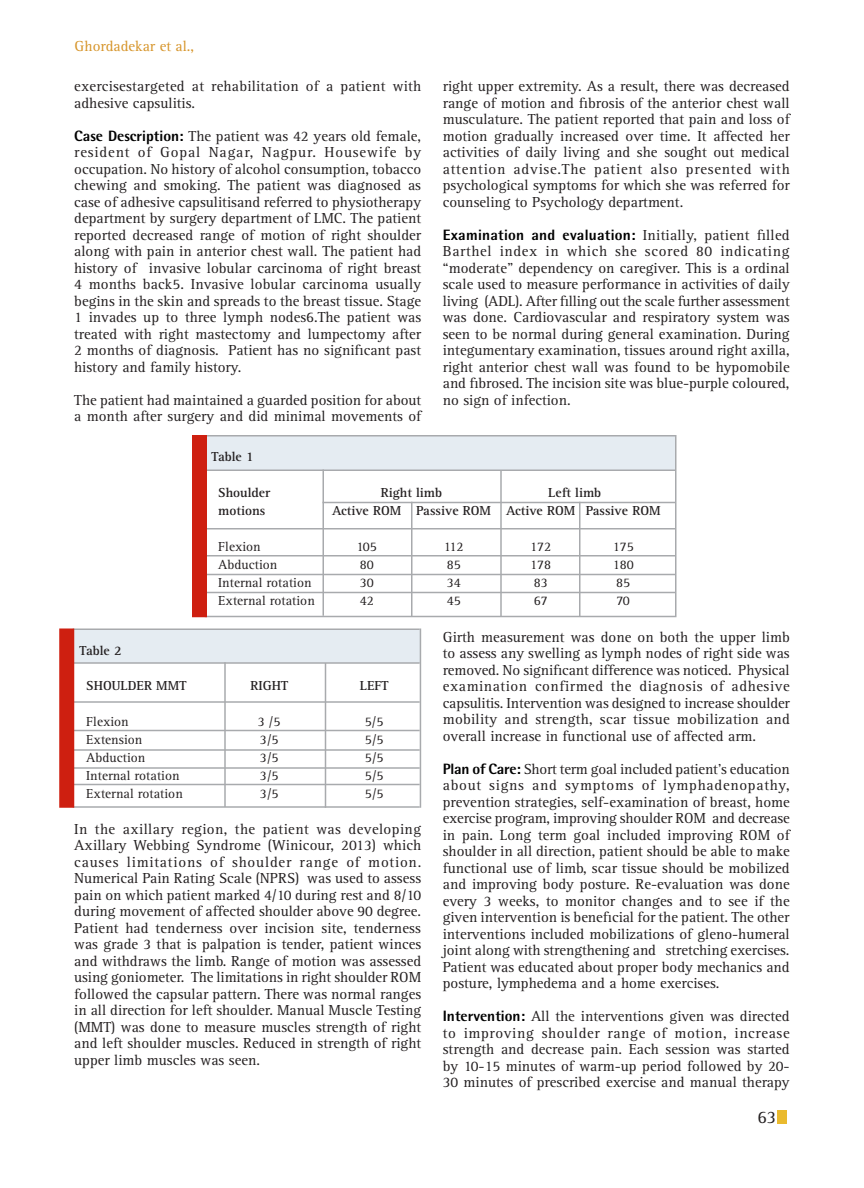
<style>
.page{position:relative;width:864px;height:1188px;background:#fff}
.page>*{position:absolute;margin:0;border:0;box-sizing:border-box;transform-origin:0 0}
.t1{font:18px "Rotis Serif Std";color:#231f20}
.Body_text{font:15px/16.5px "Rotis Serif Std";color:#231f20;text-align:justify}
.Body_text-2{font:15px "Rotis Serif Std";color:#d69429}
.Body_text-3{font:13.5px "Rotis Serif Std";color:#231f20}
.Body_text-4{font:700 13.5px "Rotis Serif Std";color:#231f20}
.s1{font-family:"Rotis Semi Sans Std";font-weight:800;color:#000}
</style>
<div class="page">
<div style="left:777px;top:1110px;width:10px;height:14px;background:#eaba2e"></div>
<div style="left:205px;top:435px;width:470px;height:35px;background:#e5ecf2"></div>
<hr style="left:205px;top:528px;width:470px;height:2px;background:#a8aaad">
<hr style="left:205px;top:435px;width:470px;height:1px;background:#a8aaad">
<hr style="left:205px;top:470px;width:470px;height:1px;background:#a8aaad">
<hr style="left:205px;top:616px;width:470px;height:1px;background:#a8aaad">
<hr style="left:322px;top:470px;width:2px;height:146px;background:#a8aaad">
<hr style="left:500px;top:470px;width:2px;height:146px;background:#a8aaad">
<hr style="left:322px;top:502px;width:353px;height:1px;background:#a8aaad">
<hr style="left:205px;top:555px;width:470px;height:1px;background:#a8aaad">
<hr style="left:205px;top:574px;width:470px;height:1px;background:#a8aaad">
<hr style="left:205px;top:592px;width:470px;height:1px;background:#a8aaad">
<hr style="left:411px;top:502px;width:1px;height:114px;background:#a8aaad">
<hr style="left:579px;top:502px;width:1px;height:114px;background:#a8aaad">
<hr style="left:675px;top:435px;width:1px;height:182px;background:#a8aaad">
<div style="left:192px;top:435px;width:15px;height:182px;background:#ce1f10"></div>
<div style="left:73px;top:629px;width:347px;height:34px;background:#e5ecf2"></div>
<hr style="left:73px;top:628px;width:347px;height:2px;background:#a8aaad">
<hr style="left:73px;top:662px;width:347px;height:2px;background:#a8aaad">
<hr style="left:73px;top:701px;width:347px;height:2px;background:#a8aaad">
<hr style="left:73px;top:806px;width:347px;height:2px;background:#a8aaad">
<hr style="left:73px;top:730px;width:347px;height:1px;background:#a8aaad">
<hr style="left:73px;top:749px;width:347px;height:2px;background:#a8aaad">
<hr style="left:73px;top:767px;width:347px;height:2px;background:#a8aaad">
<hr style="left:73px;top:784px;width:347px;height:1px;background:#a8aaad">
<hr style="left:224px;top:662px;width:2px;height:145px;background:#a8aaad">
<hr style="left:325px;top:663px;width:1px;height:145px;background:#a8aaad">
<hr style="left:420px;top:628px;width:1px;height:180px;background:#a8aaad">
<div style="left:59px;top:628px;width:15px;height:180px;background:#ce1f10"></div>
<p class="Body_text-2" style="left:75px;top:37px;width:121px">Ghordadekar et al.,</p>
<p class="Body_text" style="left:74px;top:79px;width:348px">exercisestargeted at rehabilitation of a patient with adhesive capsulitis.</p>
<p class="Body_text" style="left:74px;top:128px;width:349px"><span class="s1">Case Description:</span> The patient was 42 years old female, resident of Gopal Nagar, Nagpur. Housewife by occupation. No history of alcohol consumption, tobacco chewing and smoking. The patient was diagnosed as case of adhesive capsulitisand referred to physiotherapy department by surgery department of LMC. The patient reported decreased range of motion of right shoulder along with pain in anterior chest wall. The patient had history of invasive lobular carcinoma of right breast 4 months back5. Invasive lobular carcinoma usually begins in the skin and spreads to the breast tissue. Stage 1 invades up to three lymph nodes6.The patient was treated with right mastectomy and lumpectomy after 2 months of diagnosis. Patient has no significant past history and family history.</p>
<p class="Body_text" style="left:74px;top:392px;width:349px">The patient had maintained a guarded position for about a month after surgery and did minimal movements of</p>
<p class="Body_text-4" style="left:212px;top:448px;width:44px">Table 1</p>
<p class="Body_text" style="left:443px;top:79px;width:349px">right upper extremity. As a result, there was decreased range of motion and fibrosis of the anterior chest wall musculature. The patient reported that pain and loss of motion gradually increased over time. It affected her activities of daily living and she sought out medical attention advise.The patient also presented with psychological symptoms for which she was referred for counseling to Psychology department.</p>
<p class="Body_text" style="left:443px;top:227px;width:349px"><span class="s1">Examination and evaluation:</span> Initially, patient filled Barthel index in which she scored 80 indicating “moderate” dependency on caregiver. This is a ordinal scale used to measure performance in activities of daily living (ADL). After filling out the scale further assessment was done. Cardiovascular and respiratory system was seen to be normal during general examination. During integumentary examination, tissues around right axilla, right anterior chest wall was found to be hypomobile and fibrosed. The incision site was blue-purple coloured, no sign of infection.</p>
<p class="Body_text-4" style="left:218px;top:484px;width:54px">Shoulder</p>
<p class="Body_text-4" style="left:381px;top:484px;width:63px">Right limb</p>
<p class="Body_text-4" style="left:548px;top:484px;width:55px">Left limb</p>
<p class="Body_text-4" style="left:218px;top:502px;width:49px">motions</p>
<p class="Body_text-4" style="left:332px;top:502px;width:330px">Active ROM Passive ROM Active ROM Passive ROM</p>
<p class="Body_text-3" style="left:218px;top:539px;width:44px">Flexion</p>
<p class="Body_text-3" style="left:357px;top:539px;width:22px">105</p>
<p class="Body_text-3" style="left:444px;top:539px;width:21px">112</p>
<p class="Body_text-3" style="left:530px;top:539px;width:23px">172</p>
<p class="Body_text-3" style="left:613px;top:539px;width:23px">175</p>
<p class="Body_text-3" style="left:218px;top:557px;width:61px">Abduction</p>
<p class="Body_text-3" style="left:360px;top:557px;width:16px">80</p>
<p class="Body_text-3" style="left:447px;top:557px;width:16px">85</p>
<p class="Body_text-3" style="left:530px;top:557px;width:23px">178</p>
<p class="Body_text-3" style="left:613px;top:557px;width:23px">180</p>
<p class="Body_text-3" style="left:218px;top:575px;width:95px">Internal rotation</p>
<p class="Body_text-3" style="left:360px;top:575px;width:16px">30</p>
<p class="Body_text-3" style="left:447px;top:575px;width:16px">34</p>
<p class="Body_text-3" style="left:534px;top:575px;width:16px">83</p>
<p class="Body_text-3" style="left:616px;top:575px;width:16px">85</p>
<p class="Body_text-3" style="left:218px;top:593px;width:98px">External rotation</p>
<p class="Body_text-3" style="left:360px;top:593px;width:16px">42</p>
<p class="Body_text-3" style="left:447px;top:593px;width:16px">45</p>
<p class="Body_text-3" style="left:534px;top:593px;width:16px">67</p>
<p class="Body_text-3" style="left:617px;top:593px;width:15px">70</p>
<p class="Body_text-4" style="left:80px;top:642px;width:44px">Table 2</p>
<p class="Body_text-4" style="left:86px;top:677px;width:102px">SHOULDER MMT</p>
<p class="Body_text-4" style="left:250px;top:677px;width:39px">RIGHT</p>
<p class="Body_text-4" style="left:360px;top:677px;width:30px">LEFT</p>
<p class="Body_text-3" style="left:86px;top:713px;width:44px">Flexion</p>
<p class="Body_text-3" style="left:258px;top:713px;width:24px">3 /5</p>
<p class="Body_text-3" style="left:365px;top:713px;width:20px">5/5</p>
<p class="Body_text-3" style="left:86px;top:731px;width:58px">Extension</p>
<p class="Body_text-3" style="left:260px;top:731px;width:20px">3/5</p>
<p class="Body_text-3" style="left:365px;top:731px;width:20px">5/5</p>
<p class="Body_text-3" style="left:86px;top:749px;width:61px">Abduction</p>
<p class="Body_text-3" style="left:260px;top:749px;width:20px">3/5</p>
<p class="Body_text-3" style="left:365px;top:749px;width:20px">5/5</p>
<p class="Body_text-3" style="left:86px;top:767px;width:95px">Internal rotation</p>
<p class="Body_text-3" style="left:260px;top:767px;width:20px">3/5</p>
<p class="Body_text-3" style="left:365px;top:767px;width:20px">5/5</p>
<p class="Body_text-3" style="left:86px;top:785px;width:98px">External rotation</p>
<p class="Body_text-3" style="left:260px;top:785px;width:20px">3/5</p>
<p class="Body_text-3" style="left:365px;top:785px;width:20px">5/5</p>
<p class="Body_text" style="left:74px;top:821px;width:349px">In the axillary region, the patient was developing Axillary Webbing Syndrome (Winicour, 2013) which causes limitations of shoulder range of motion.<br>Numerical Pain Rating Scale (NPRS) was used to assess pain on which patient marked 4/10 during rest and 8/10 during movement of affected shoulder above 90 degree.<br>Patient had tenderness over incision site, tenderness was grade 3 that is palpation is tender, patient winces and withdraws the limb. Range of motion was assessed using goniometer. The limitations in right shoulder ROM followed the capsular pattern. There was normal ranges in all direction for left shoulder. Manual Muscle Testing (MMT) was done to measure muscles strength of right and left shoulder muscles. Reduced in strength of right upper limb muscles was seen.</p>
<p class="Body_text" style="left:443px;top:629px;width:349px">Girth measurement was done on both the upper limb to assess any swelling as lymph nodes of right side was removed. No significant difference was noticed. Physical examination confirmed the diagnosis of adhesive capsulitis. Intervention was designed to increase shoulder mobility and strength, scar tissue mobilization and overall increase in functional use of affected arm.</p>
<p class="Body_text" style="left:443px;top:761px;width:349px"><span class="s1">Plan of Care:</span> Short term goal included patient’s education about signs and symptoms of lymphadenopathy, prevention strategies, self-examination of breast, home exercise program, improving shoulder ROM and decrease in pain. Long term goal included improving ROM of shoulder in all direction, patient should be able to make functional use of limb, scar tissue should be mobilized and improving body posture. Re-evaluation was done every 3 weeks, to monitor changes and to see if the given intervention is beneficial for the patient. The other interventions included mobilizations of gleno-humeral joint along with strengthening and stretching exercises.<br>Patient was educated about proper body mechanics and posture, lymphedema and a home exercises.</p>
<p class="Body_text" style="left:443px;top:1009px;width:349px"><span class="s1">Intervention:</span> All the interventions given was directed to improving shoulder range of motion, increase strength and decrease pain. Each session was started by 10-15 minutes of warm-up period followed by 20- 30 minutes of prescribed exercise and manual therapy</p>
<p class="t1" style="left:758px;top:1106px;width:20px">63</p>
</div>
